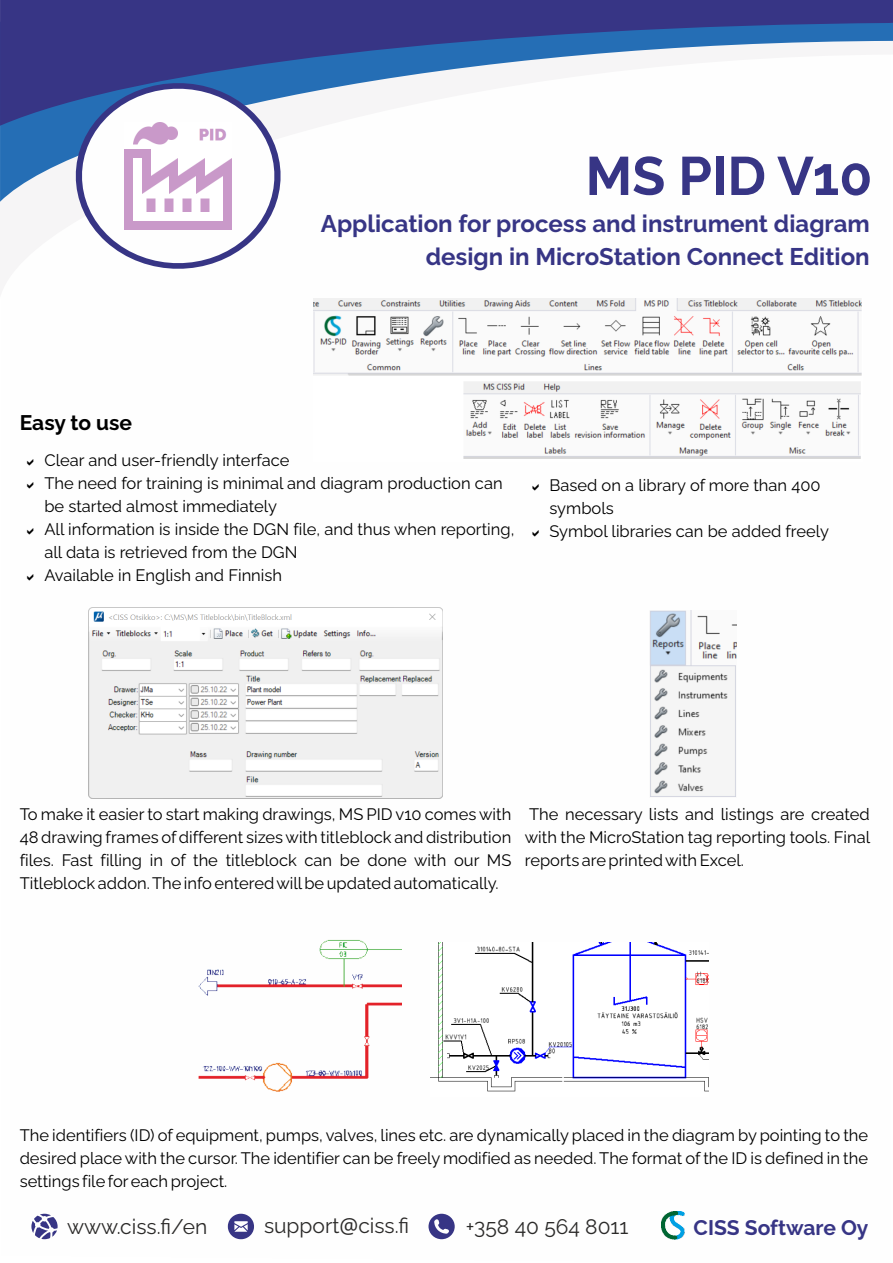
<style>
.page{position:relative;width:893px;height:1263px;background:#fff}
.page>*{position:absolute;margin:0;border:0;box-sizing:border-box;transform-origin:0 0}
.t1{font:700 54px "Raleway";color:#373585}
.t2{font:700 24px/33.3px "Raleway";color:#373585;text-align:right}
.t3{font:21px "Raleway";color:#2b2a29}
.t4{font:700 21px "Raleway";color:#373585}
.t5{font:700 21px "Raleway";color:#000}
.t6{font:16.5px/23px "Raleway";color:#000;text-align:justify}
.s1{font-family:"Open Sans"}
</style>
<div class="page">
<svg style="left:0;top:126px;width:60px;height:76px;fill:#256eb5"></svg>
<svg style="left:0;top:0;width:893px;height:126px"></svg>
<svg style="left:60px;top:69px;width:227px;height:200px"></svg>
<img style="left:662px;top:1212px;width:22px;height:27px">
<img style="left:125px;top:123px;width:106px;height:106px">
<img style="left:198px;top:939px;width:203px;height:153px">
<img style="left:431px;top:942px;width:278px;height:150px">
<svg style="left:31px;top:1214px;width:27px;height:25px"></svg>
<img style="left:313px;top:298px;width:549px;height:161px">
<img style="left:650px;top:610px;width:86px;height:187px">
<img style="left:88px;top:607px;width:355px;height:191px">
<svg style="left:428px;top:1214px;width:27px;height:25px"></svg>
<svg style="left:228px;top:1214px;width:26px;height:25px"></svg>
<h1 class="t1" style="left:585px;top:144px;width:288px">MS PID V10</h1>
<h2 class="t2" style="left:321px;top:206px;width:551px">Application for process and instrument diagram design in MicroStation Connect Edition</h2>
<p class="t5" style="left:20px;top:410px;width:114px">Easy to use</p>
<p class="t6" style="left:44px;top:449px;width:472px;text-align:left">Clear and user-friendly interface<br>The need for training is minimal and diagram production can be started almost immediately<br>All information is inside the DGN file, and thus when reporting, all data is retrieved from the DGN<br>Available in English and Finnish</p>
<p class="t6" style="left:549px;top:474px;width:281px;text-align:left">Based on a library of more than 400 symbols<br>Symbol libraries can be added freely</p>
<p class="t6" style="left:20px;top:803px;width:493px">To make it easier to start making drawings, MS PID v10 comes with 48 drawing frames ofdifferent sizes with titleblock and distribution files. Fast filling in of the titleblock can be done with our MS Titleblock addon. The info entered willbe updated automatically.</p>
<p class="t6" style="left:525px;top:803px;width:347px">The necessary lists and listings are created with the MicroStation tag reporting tools. Final reports are printed with Excel.</p>
<p class="t6" style="left:20px;top:1123px;width:850px">The identifiers (ID) of equipment, pumps, valves, lines etc. are dynamically placed in the diagram by pointing to the desired place with the cursor. The identifier can be freely modified as needed. The format of the ID is defined in the settings file foreach project.</p>
<p class="t3" style="left:67px;top:1214px;width:142px">www.ciss.fi/en</p>
<p class="t3" style="left:264px;top:1213px;width:147px">support<span class="s1">@</span>ciss.fi</p>
<p class="t3" style="left:466px;top:1214px;width:164px">+358 40 564 8011</p>
<p class="t4" style="left:694px;top:1215px;width:176px">CISS Software Oy</p>
</div>
